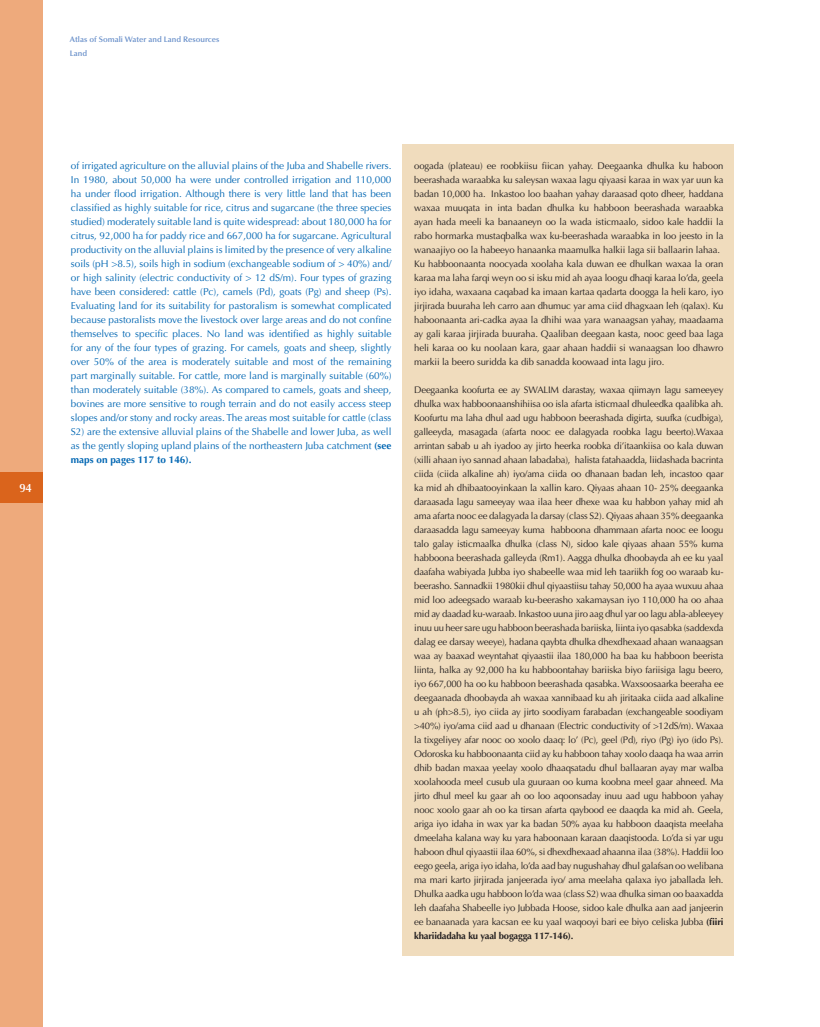
<style>
.page{position:relative;width:820px;height:1027px;background:#fff}
.page>*{position:absolute;margin:0;border:0;box-sizing:border-box;transform-origin:0 0}
.t1{font:600 12px "Optima LT Std";color:#fff}
.t2{font:10px/14px "Optima LT Std";color:#0166b3;text-align:justify}
.t3{font:9.5px/14px "Optima LT Std";letter-spacing:-.01em;color:#231f20}
.t4{font:600 8px/14px "Optima LT Std";color:#6990ca}
.s1{font-weight:700}
</style>
<div class="page">
<div style="left:0;top:0;width:43px;height:1026px;background:#eeaa7c"></div>
<div style="left:0;top:472px;width:43px;height:30px;background:#da641c"></div>
<div style="left:402px;top:144px;width:331px;height:811px;background:#f0dcbd"></div>
<p class="t4" style="left:70px;top:33px;width:151px">Atlas of Somali Water and Land Resources<br>Land</p>
<p class="t1" style="left:19px;top:482px;width:14px">94</p>
<p class="t2" style="left:71px;top:159px;width:322px">of irrigated agriculture on the alluvial plains of the Juba and Shabelle rivers.<br>In 1980, about 50,000 ha were under controlled irrigation and 110,000 ha under flood irrigation. Although there is very little land that has been classified as highly suitable for rice, citrus and sugarcane (the three species studied) moderately suitable land is quite widespread: about 180,000 ha for citrus, 92,000 ha for paddy rice and 667,000 ha for sugarcane. Agricultural productivity on the alluvial plains is limited by the presence of very alkaline soils (pH &gt;8.5), soils high in sodium (exchangeable sodium of &gt; 40%) and/ or high salinity (electric conductivity of &gt; 12 dS/m). Four types of grazing have been considered: cattle (Pc), camels (Pd), goats (Pg) and sheep (Ps).<br>Evaluating land for its suitability for pastoralism is somewhat complicated because pastoralists move the livestock over large areas and do not confine themselves to specific places. No land was identified as highly suitable for any of the four types of grazing. For camels, goats and sheep, slightly over 50% of the area is moderately suitable and most of the remaining part marginally suitable. For cattle, more land is marginally suitable (60%) than moderately suitable (38%). As compared to camels, goats and sheep, bovines are more sensitive to rough terrain and do not easily access steep slopes and/or stony and rocky areas. The areas most suitable for cattle (class S2) are the extensive alluvial plains of the Shabelle and lower Juba, as well as the gently sloping upland plains of the northeastern Juba catchment <span class="s1">(see maps on pages 117 to 146).</span></p>
<p class="t3" style="left:414px;top:159px;width:310px">oogada (plateau) ee roobkiisu fiican yahay. Deegaanka dhulka ku haboon beerashada waraabka ku saleysan waxaa lagu qiyaasi karaa in wax yar uun ka badan 10,000 ha. Inkastoo loo baahan yahay daraasad qoto dheer, haddana waxaa muuqata in inta badan dhulka ku habboon beerashada waraabka ayan hada meeli ka banaaneyn oo la wada isticmaalo, sidoo kale haddii la rabo hormarka mustaqbalka wax ku-beerashada waraabka in loo jeesto in la wanaajiyo oo la habeeyo hanaanka maamulka halkii laga sii ballaarin lahaa.<br>Ku habboonaanta noocyada xoolaha kala duwan ee dhulkan waxaa la oran karaa ma laha farqi weyn oo si isku mid ah ayaa loogu dhaqi karaa lo’da, geela iyo idaha, waxaana caqabad ka imaan kartaa qadarta doogga la heli karo, iyo jirjirada buuraha leh carro aan dhumuc yar ama ciid dhagxaan leh (qalax). Ku haboonaanta ari-cadka ayaa la dhihi waa yara wanaagsan yahay, maadaama ay gali karaa jirjirada buuraha. Qaaliban deegaan kasta, nooc geed baa laga heli karaa oo ku noolaan kara, gaar ahaan haddii si wanaagsan loo dhawro markii la beero suridda ka dib sanadda koowaad inta lagu jiro.</p>
<p class="t3" style="left:414px;top:383px;width:310px;text-align:justify">Deegaanka koofurta ee ay SWALIM darastay, waxaa qiimayn lagu sameeyey dhulka wax habboonaanshihiisa oo isla afarta isticmaal dhuleedka qaalibka ah.<br>Koofurtu ma laha dhul aad ugu habboon beerashada digirta, suufka (cudbiga), galleeyda, masagada (afarta nooc ee dalagyada roobka lagu beerto).Waxaa arrintan sabab u ah iyadoo ay jirto heerka roobka di’itaankiisa oo kala duwan (xilli ahaan iyo sannad ahaan labadaba), halista fatahaadda, liidashada bacrinta ciida (ciida alkaline ah) iyo/ama ciida oo dhanaan badan leh, incastoo qaar ka mid ah dhibaatooyinkaan la xallin karo. Qiyaas ahaan 10- 25% deegaanka daraasada lagu sameeyay waa ilaa heer dhexe waa ku habbon yahay mid ah ama afarta nooc ee dalagyada la darsay (class S2). Qiyaas ahaan 35% deegaanka daraasadda lagu sameeyay kuma habboona dhammaan afarta nooc ee loogu talo galay isticmaalka dhulka (class N), sidoo kale qiyaas ahaan 55% kuma habboona beerashada galleyda (Rm1). Aagga dhulka dhoobayda ah ee ku yaal daafaha wabiyada Jubba iyo shabeelle waa mid leh taariikh fog oo waraab ku&shy;beerasho. Sannadkii 1980kii dhul qiyaastiisu tahay 50,000 ha ayaa wuxuu ahaa mid loo adeegsado waraab ku-beerasho xakamaysan iyo 110,000 ha oo ahaa mid ay daadad ku-waraab. Inkastoo uuna jiro aag dhul yar oo lagu abla-ableeyey inuu uu heer sare ugu habboon beerashada bariiska, liinta iyo qasabka (saddexda dalag ee darsay weeye), hadana qaybta dhulka dhexdhexaad ahaan wanaagsan waa ay baaxad weyntahat qiyaastii ilaa 180,000 ha baa ku habboon beerista liinta, halka ay 92,000 ha ku habboontahay bariiska biyo fariisiga lagu beero, iyo 667,000 ha oo ku habboon beerashada qasabka. Waxsoosaarka beeraha ee deegaanada dhoobayda ah waxaa xannibaad ku ah jiritaaka ciida aad alkaline u ah (ph&gt;8.5), iyo ciida ay jirto soodiyam farabadan (exchangeable soodiyam &gt;40%) iyo/ama ciid aad u dhanaan (Electric conductivity of &gt;12dS/m). Waxaa la tixgeliyey afar nooc oo xoolo daaq: lo’ (Pc), geel (Pd), riyo (Pg) iyo (ido Ps).<br>Odoroska ku habboonaanta ciid ay ku habboon tahay xoolo daaqa ha waa arrin dhib badan maxaa yeelay xoolo dhaaqsatadu dhul ballaaran ayay mar walba xoolahooda meel cusub ula guuraan oo kuma koobna meel gaar ahneed. Ma jirto dhul meel ku gaar ah oo loo aqoonsaday inuu aad ugu habboon yahay nooc xoolo gaar ah oo ka tirsan afarta qaybood ee daaqda ka mid ah. Geela, ariga iyo idaha in wax yar ka badan 50% ayaa ku habboon daaqista meelaha dmeelaha kalana way ku yara haboonaan karaan daaqistooda. Lo’da si yar ugu haboon dhul qiyaastii ilaa 60%, si dhexdhexaad ahaanna ilaa (38%). Haddii loo eego geela, ariga iyo idaha, lo’da aad bay nugushahay dhul galafsan oo welibana ma mari karto jirjirada janjeerada iyo/ ama meelaha qalaxa iyo jaballada leh.<br>Dhulka aadka ugu habboon lo’da waa (class S2) waa dhulka siman oo baaxadda leh daafaha Shabeelle iyo Jubbada Hoose, sidoo kale dhulka aan aad janjeerin ee banaanada yara kacsan ee ku yaal waqooyi bari ee biyo celiska Jubba <span class="s1">(fiiri khariidadaha ku yaal bogagga 117-146).</span></p>
</div>
